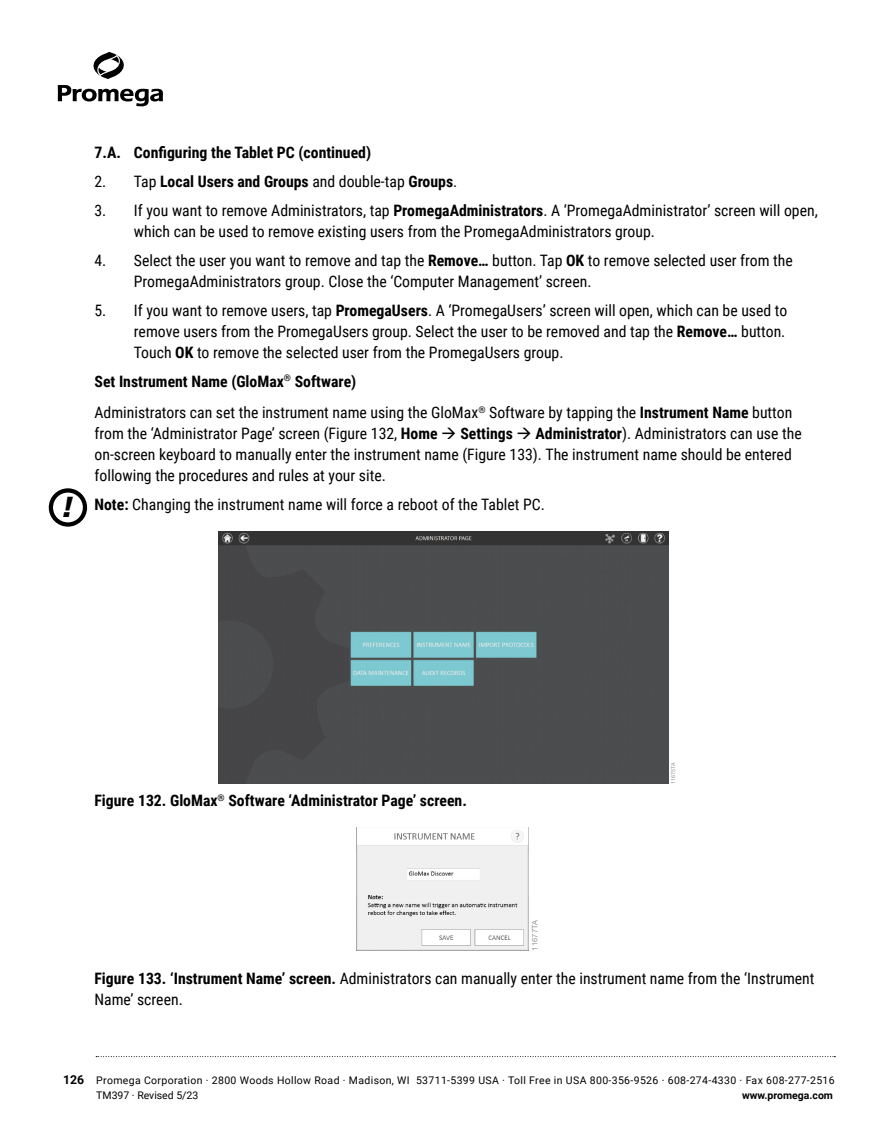
<style>
.page{position:relative;width:882px;height:1134px;background:#fff}
.page>*{position:absolute;margin:0;border:0;box-sizing:border-box;transform-origin:0 0}
.t1{font:italic 700 expanded 28.35px "Helvetica Neue";color:#000}
.t2{font:15.75px/21px "Roboto Condensed";color:#000}
.t3{font:700 15.75px "Roboto Condensed";color:#000}
.t4{font:10.5px/14.9px "Roboto";letter-spacing:.035em;color:#000}
.t5{font:700 10.5px "Roboto";color:#000}
.t6{font:7.52px "Helvetica Neue";letter-spacing:.02em;color:#939598}
.t7{font:5.42px "Helvetica Neue";letter-spacing:.02em;color:#939598}
.s1{font-weight:400}
.s2{font-weight:700}
.s3{font-weight:700;font-size:12.25px}
</style>
<div class="page">
<svg style="left:93px;top:52px;width:31px;height:27px"></svg>
<svg style="left:58px;top:85px;width:105px;height:21px"></svg>
<svg style="left:96px;top:1056px;width:739px;height:1px"></svg>
<img style="left:219px;top:531px;width:449px;height:253px">
<img style="left:357px;top:827px;width:171px;height:123px">
<svg style="left:51px;top:490px;width:34px;height:35px"></svg>
<div style="left:49px;top:488px;width:38px;height:39px;border:4px solid #000;border-radius:50%"></div>
<h1 class="t1" style="left:61px;top:489px;width:12px">!</h1>
<p class="t3" style="left:94px;top:142px;width:278px">7.A. Configuring the Tablet PC (continued)</p>
<p class="t3" style="left:94px;top:170px;width:364px"><span class="s1">2. Tap</span> Local Users and Groups <span class="s1">and double-tap</span> Groups<span class="s1">.</span></p>
<p class="t2" style="left:134px;top:199px;width:685px;text-indent:-39px">3. If you want to remove Administrators, tap <span class="s2">PromegaAdministrators</span>. A ‘PromegaAdministrator’ screen will open, which can be used to remove existing users from the PromegaAdministrators group.</p>
<p class="t2" style="left:134px;top:249px;width:661px;text-indent:-39px">4. Select the user you want to remove and tap the <span class="s2">Remove…</span> button. Tap <span class="s2">OK</span> to remove selected user from the<br>PromegaAdministrators group. Close the ‘Computer Management’ screen.</p>
<p class="t2" style="left:134px;top:299px;width:655px;text-align:justify;text-indent:-39px">5. If you want to remove users, tap <span class="s2">PromegaUsers</span>. A ‘PromegaUsers’ screen will open, which can be used to remove users from the PromegaUsers group. Select the user to be removed and tap the <span class="s2">Remove…</span> button.<br>Touch <span class="s2">OK</span> to remove the selected user from the PromegaUsers group.</p>
<p class="t2" style="left:95px;top:365px;width:699px;line-height:31.5px"><span class="s2">Set Instrument Name (GloMax</span><sup>®</sup> <span class="s2">Software)<br></span>Administrators can set the instrument name using the GloMax<sup>®</sup> Software by tapping the <span class="s2">Instrument Name</span> button</p>
<p class="t2" style="left:94px;top:422px;width:709px">from the ‘Administrator Page’ screen (Figure 132, <span class="s2">Home</span> → <span class="s2">Settings</span> → <span class="s2">Administrator</span>). Administrators can use the on-screen keyboard to manually enter the instrument name (Figure 133). The instrument name should be entered following the procedures and rules at your site.</p>
<p class="t2" style="left:95px;top:493px;width:452px"><span class="s2">Note:</span> Changing the instrument name will force a reboot of the Tablet PC.</p>
<p class="t3" style="left:94px;top:789px;width:374px">Figure 132. GloMax<sup>®</sup> Software ‘Administrator Page’ screen.</p>
<p class="t7" style="left:670px;top:784px;width:24px;rotate:-90deg">11675TA</p>
<p class="t6" style="left:530px;top:951px;width:32px;rotate:-90deg">11677TA</p>
<p class="t2" style="left:94px;top:968px;width:722px"><span class="s2">Figure 133. ‘Instrument Name’ screen.</span> Administrators can manually enter the instrument name from the ‘Instrument<br>Name’ screen.</p>
<p class="t4" style="left:96px;top:1072px;width:740px;text-indent:-33px"><span class="s3">126</span> Promega Corporation · 2800 Woods Hollow Road · Madison, WI 53711-5399 USA · Toll Free in USA 800-356-9526 · 608-274-4330 · Fax 608-277-2516<br>TM397 · Revised 5/23</p>
<p class="t5" style="left:742px;top:1088px;width:93px">www.promega.com</p>
</div>
